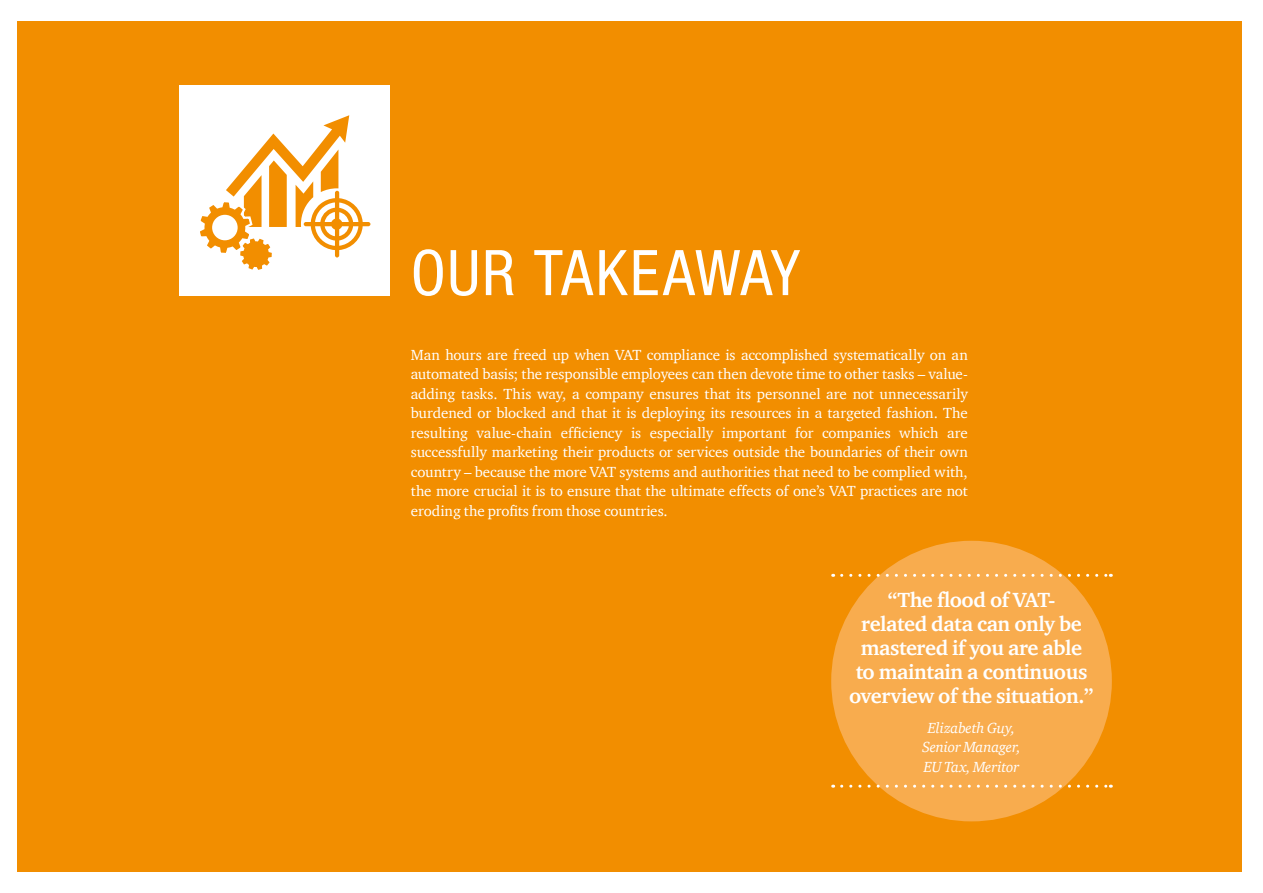
<style>
.page{position:relative;width:1263px;height:893px;background:#fff}
.page>*{position:absolute;margin:0;border:0;box-sizing:border-box;transform-origin:0 0}
.t1{font:condensed 63px "Helvetica Neue LT Std";letter-spacing:.025em;color:#fff}
.t2{font:700 21px/24px "ITC Charter Com";letter-spacing:-.02em;color:#fff;text-align:center}
.t3{font:15px/19.5px "ITC Charter Com";letter-spacing:-.005em;color:#fff;text-align:justify}
.t4{font:italic 15px/19.5px "ITC Charter Com";letter-spacing:-.015em;color:#fff;text-align:center}
</style>
<div class="page">
<div style="left:18px;top:21px;width:1224px;height:851px;background:#f28e00"></div>
<div style="left:831px;top:541px;width:281px;height:280px;background:#f8ac4e;border-radius:50%"></div>
<svg style="left:842px;top:574px;width:269px;height:3px"></svg>
<svg style="left:842px;top:785px;width:269px;height:3px"></svg>
<div style="left:179px;top:85px;width:210px;height:210px;background:#fff"></div>
<svg style="left:200px;top:115px;width:170px;height:155px"></svg>
<div style="left:212px;top:215px;width:26px;height:25px;background:#fff;border-radius:50%"></div>
<h1 class="t1" style="left:411px;top:236px;width:391px">OUR TAKEAWAY</h1>
<p class="t3" style="left:411px;top:345px;width:559px">Man hours are freed up when VAT compliance is accomplished systematically on an automated basis; the responsible employees can then devote time to other tasks – value&shy;adding tasks. This way, a company ensures that its personnel are not unnecessarily burdened or blocked and that it is deploying its resources in a targeted fashion. The resulting value-chain efficiency is especially important for companies which are successfully marketing their products or services outside the boundaries of their own country – because the more VAT systems and authorities that need to be complied with, the more crucial it is to ensure that the ultimate effects of one’s VAT practices are not eroding the profits from those countries.</p>
<h2 class="t2" style="left:849px;top:587px;width:246px">“The flood of VAT-<br>related data can only be mastered if you are able to maintain a continuous overview of the situation.”</h2>
<p class="t4" style="left:922px;top:718px;width:100px">Elizabeth Guy,<br>Senior Manager,<br>EU Tax, Meritor</p>
</div>
